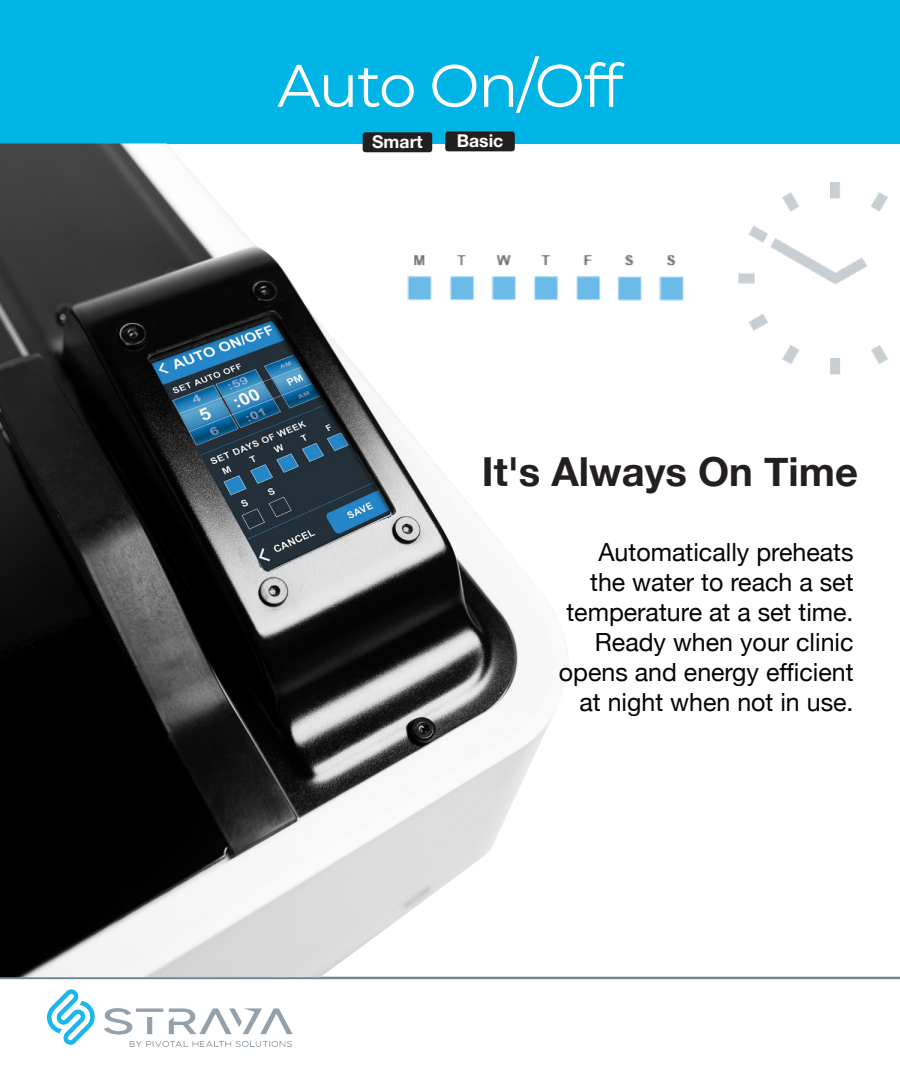
<style>
.page{position:relative;width:900px;height:1080px;background:#fff}
.page>*{position:absolute;margin:0;border:0;box-sizing:border-box;transform-origin:0 0}
.t1{font:60px "Montserrat";letter-spacing:-.025em;color:#fff}
.t2{font:700 40px "Helvetica Neue";color:#231f20}
.t3{font:25px/30px "Helvetica Neue";color:#040503;text-align:right}
.t4{font:700 17.5px "Helvetica Neue";color:#fff}
</style>
<div class="page">
<img style="left:48px;top:989px;width:245px;height:58px">
<img style="left:739px;top:182px;width:149px;height:193px">
<img style="left:576px;top:255px;width:108px;height:46px">
<div style="left:0;top:0;width:900px;height:143px;background:#00b5e6"></div>
<hr style="left:0;top:977px;width:900px;height:2px;background:#748593">
<img style="left:0;top:143px;width:570px;height:834px">
<div style="left:363px;top:132px;width:69px;height:20px;background:#231f20;border-radius:3px"></div>
<div style="left:445px;top:131px;width:70px;height:20px;background:#231f20;border-radius:3px"></div>
<p class="t1" style="left:277px;top:44px;width:347px">Auto On/Off</p>
<p class="t4" style="left:372px;top:128px;width:52px">Smart</p>
<p class="t4" style="left:457px;top:127px;width:48px">Basic</p>
<p class="t2" style="left:482px;top:441px;width:378px">It's Always On Time</p>
<p class="t3" style="left:559px;top:538px;width:296px">Automatically preheats the water to reach a set temperature at a set time.<br>Ready when your clinic opens and energy efficient at night when not in use.</p>
</div>
